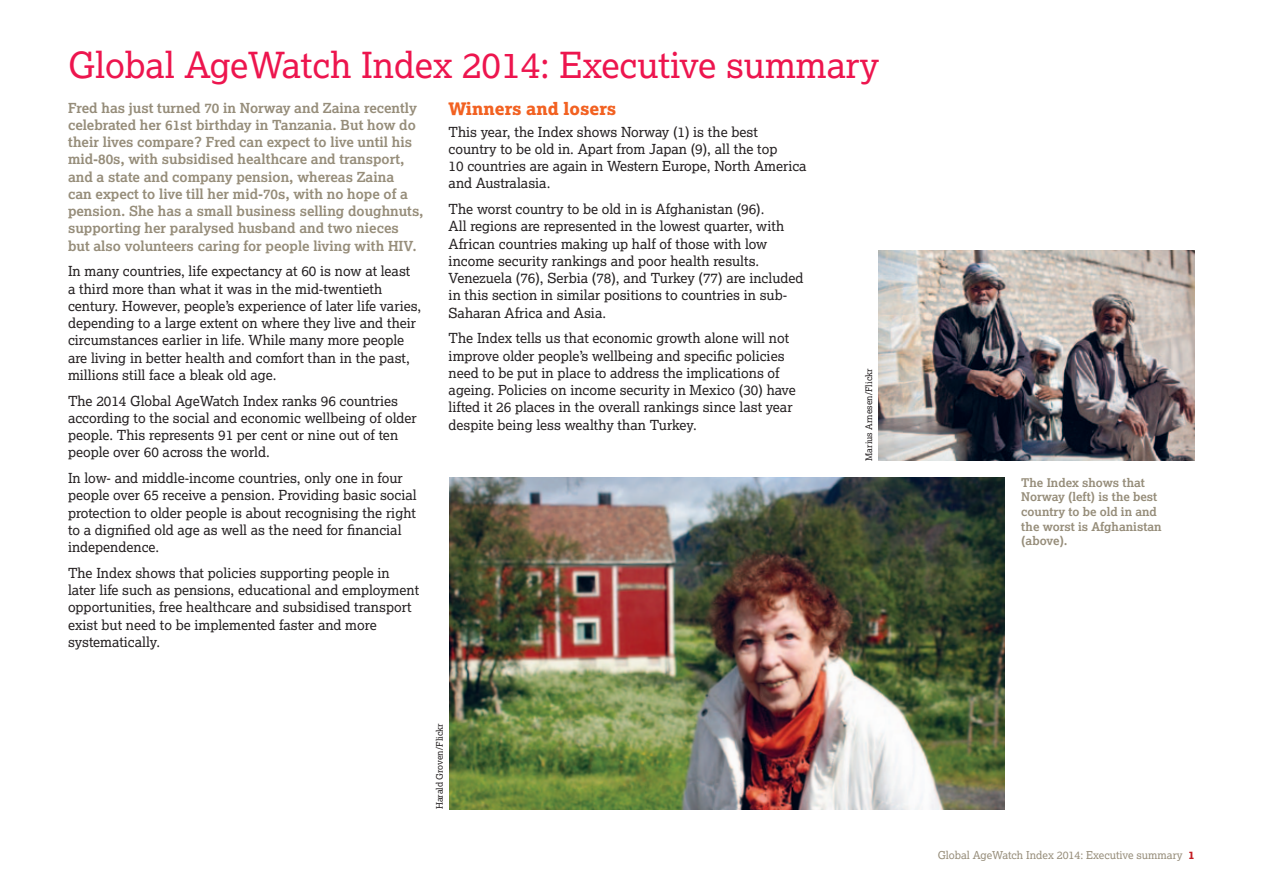
<style>
.page{position:relative;width:1263px;height:893px;background:#fff}
.page>*{position:absolute;margin:0;border:0;box-sizing:border-box;transform-origin:0 0}
.t1{font:36px "Lexia";color:#ed154e}
.t2{font:17.25px "Lexia X Bold";color:#f26121}
.t3{font:13.8px/17.2px "Lexia";color:#231f20}
.t4{font:700 13.8px/17.2px "Lexia";color:#968d7a}
.t5{font:700 12px/14.7px "Lexia";color:#968d7a}
.t6{font:10.8px "Lexia";color:#968d7a}
.t7{font:9px "Lexia";color:#231f20}
.s1{font-family:"Lexia X Bold";color:#c41e24}
</style>
<div class="page">
<img style="left:449px;top:477px;width:555px;height:332px">
<img style="left:878px;top:251px;width:317px;height:209px">
<h1 class="t1" style="left:68px;top:43px;width:812px">Global AgeWatch Index 2014: Executive summary</h1>
<p class="t4" style="left:68px;top:99px;width:357px">Fred has just turned 70 in Norway and Zaina recently celebrated her 61st birthday in Tanzania. But how do their lives compare? Fred can expect to live until his mid-80s, with subsidised healthcare and transport, and a state and company pension, whereas Zaina<br>can expect to live till her mid-70s, with no hope of a pension. She has a small business selling doughnuts, supporting her paralysed husband and two nieces but also volunteers caring for people living with HIV.</p>
<p class="t3" style="left:68px;top:262px;width:355px">In many countries, life expectancy at 60 is now at least a third more than what it was in the mid-twentieth century. However, people’s experience of later life varies, depending to a large extent on where they live and their circumstances earlier in life. While many more people are living in better health and comfort than in the past, millions still face a bleak old age.</p>
<p class="t3" style="left:68px;top:392px;width:350px">The 2014 Global AgeWatch Index ranks 96 countries according to the social and economic wellbeing of older people. This represents 91 per cent or nine out of ten people over 60 across the world.</p>
<p class="t3" style="left:68px;top:469px;width:350px">In low- and middle-income countries, only one in four people over 65 receive a pension. Providing basic social protection to older people is about recognising the right to a dignified old age as well as the need for financial independence.</p>
<p class="t3" style="left:68px;top:564px;width:353px">The Index shows that policies supporting people in later life such as pensions, educational and employment opportunities, free healthcare and subsidised transport exist but need to be implemented faster and more systematically.</p>
<p class="t2" style="left:449px;top:98px;width:169px">Winners and losers</p>
<p class="t3" style="left:449px;top:123px;width:360px">This year, the Index shows Norway (1) is the best country to be old in. Apart from Japan (9), all the top<br>10 countries are again in Western Europe, North America and Australasia.</p>
<p class="t3" style="left:449px;top:200px;width:356px">The worst country to be old in is Afghanistan (96).<br>All regions are represented in the lowest quarter, with African countries making up half of those with low income security rankings and poor health results.<br>Venezuela (76), Serbia (78), and Turkey (77) are included in this section in similar positions to countries in sub-Saharan Africa and Asia.</p>
<p class="t3" style="left:449px;top:329px;width:349px">The Index tells us that economic growth alone will not improve older people’s wellbeing and specific policies need to be put in place to address the implications of ageing. Policies on income security in Mexico (30) have lifted it 26 places in the overall rankings since last year despite being less wealthy than Turkey.</p>
<p class="t7" style="left:434px;top:809px;width:87px;rotate:-90deg">Harald Groven/Flickr</p>
<p class="t7" style="left:863px;top:461px;width:94px;rotate:-90deg">Marius Arnesen/Flickr</p>
<p class="t5" style="left:1021px;top:475px;width:142px">The Index shows that<br>Norway (left) is the best country to be old in and the worst is Afghanistan (above).</p>
<p class="t6" style="left:938px;top:848px;width:259px">Global AgeWatch Index 2014: Executive summary <span class="s1">1</span></p>
</div>
